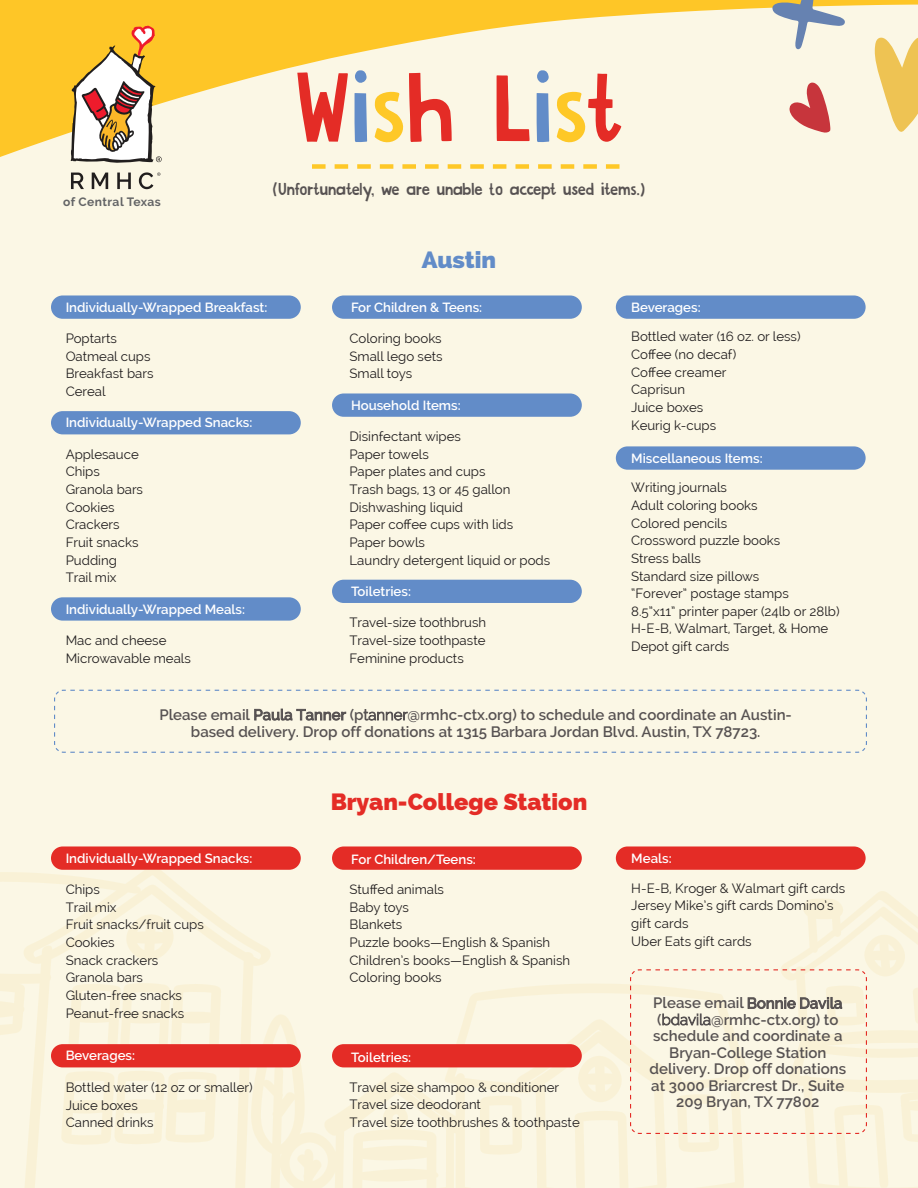
<style>
.page{position:relative;width:918px;height:1188px;background:#fbf7e5}
.page>*{position:absolute;margin:0;border:0;box-sizing:border-box;transform-origin:0 0}
.t1{font:94.5px "Aniara";color:#e42c26}
.t2{font:800 23.55px "Raleway";color:#e42c26}
.t3{font:800 23.55px "Raleway";color:#628cc8}
.t4{font:16.5px "Aniara";letter-spacing:-.01em;color:#575252}
.t5{font:600 15px/16.5px "Raleway";color:#575252;text-align:center}
.t6{font:13.2px/17.7px "Raleway";color:#201d1e}
.t7{font:600 13.2px "Raleway";color:#fff}
.t8{font:700 12px "Raleway";letter-spacing:.03em;color:#636466}
.s1{color:#628cc8}
.s2{color:#fec827}
.s3{font-weight:500}
.s4{font-weight:300}
</style>
<div class="page">
<svg style="left:271px;top:984px;width:358px;height:204px"></svg>
<svg style="left:480px;top:1096px;width:42px;height:59px"></svg>
<svg style="left:0;top:868px;width:271px;height:320px"></svg>
<svg style="left:125px;top:912px;width:49px;height:49px"></svg>
<svg style="left:68px;top:983px;width:153px;height:61px"></svg>
<svg style="left:61px;top:1071px;width:156px;height:74px"></svg>
<svg style="left:0;top:0;width:918px;height:157px"></svg>
<svg style="left:71px;top:173px;width:13px;height:16px"></svg>
<svg style="left:92px;top:173px;width:16px;height:16px"></svg>
<svg style="left:117px;top:173px;width:14px;height:16px"></svg>
<svg style="left:139px;top:172px;width:21px;height:17px"></svg>
<svg style="left:70px;top:26px;width:92px;height:137px"></svg>
<div style="left:332px;top:1044px;width:250px;height:23px;background:#e42c26;border-radius:12px"></div>
<svg style="left:54px;top:689px;width:813px;height:64px"></svg>
<div style="left:616px;top:295px;width:250px;height:24px;background:#628cc8;border-radius:12px"></div>
<div style="left:616px;top:446px;width:250px;height:24px;background:#628cc8;border-radius:12px"></div>
<div style="left:51px;top:295px;width:250px;height:24px;background:#628cc8;border-radius:12px"></div>
<div style="left:51px;top:411px;width:250px;height:23px;background:#628cc8;border-radius:12px"></div>
<div style="left:51px;top:597px;width:250px;height:24px;background:#628cc8;border-radius:12px"></div>
<div style="left:332px;top:295px;width:250px;height:24px;background:#628cc8;border-radius:12px"></div>
<div style="left:332px;top:393px;width:250px;height:24px;background:#628cc8;border-radius:12px"></div>
<div style="left:332px;top:580px;width:250px;height:23px;background:#628cc8;border-radius:12px"></div>
<div style="left:51px;top:846px;width:250px;height:24px;background:#e42c26;border-radius:12px"></div>
<div style="left:51px;top:1044px;width:250px;height:23px;background:#e42c26;border-radius:12px"></div>
<div style="left:332px;top:846px;width:250px;height:24px;background:#e42c26;border-radius:12px"></div>
<div style="left:616px;top:846px;width:250px;height:24px;background:#e42c26;border-radius:12px"></div>
<svg style="left:629px;top:891px;width:289px;height:297px"></svg>
<svg style="left:875px;top:34px;width:43px;height:99px"></svg>
<svg style="left:772px;top:0;width:73px;height:49px"></svg>
<svg style="left:789px;top:82px;width:41px;height:51px"></svg>
<svg style="left:312px;top:164px;width:308px;height:5px"></svg>
<p class="t8" style="left:63px;top:195px;width:99px">of Central Texas</p>
<p class="t1" style="left:295px;top:48px;width:330px">W<span class="s1">i</span><span class="s2">s</span>h L<span class="s1">i</span><span class="s2">s</span>t</p>
<p class="t4" style="left:273px;top:179px;width:374px">(Unfortunately, we are unable to accept used items.)</p>
<p class="t3" style="left:422px;top:247px;width:76px">Austin</p>
<p class="t7" style="left:66px;top:300px;width:203px">Individually-Wrapped Breakfast:</p>
<p class="t6" style="left:66px;top:330px;width:53px">Poptarts</p>
<p class="t6" style="left:66px;top:347px;width:86px">Oatmeal cups</p>
<p class="t6" style="left:66px;top:365px;width:89px">Breakfast bars</p>
<p class="t6" style="left:66px;top:383px;width:42px">Cereal</p>
<p class="t7" style="left:66px;top:415px;width:188px">Individually-Wrapped Snacks:</p>
<p class="t6" style="left:66px;top:445px;width:75px">Applesauce</p>
<p class="t6" style="left:66px;top:463px;width:36px">Chips</p>
<p class="t6" style="left:66px;top:481px;width:79px">Granola bars</p>
<p class="t6" style="left:66px;top:498px;width:50px">Cookies</p>
<p class="t6" style="left:66px;top:516px;width:55px">Crackers</p>
<p class="t6" style="left:66px;top:534px;width:74px">Fruit snacks</p>
<p class="t6" style="left:66px;top:551px;width:53px">Pudding</p>
<p class="t6" style="left:66px;top:569px;width:52px">Trail mix</p>
<p class="t7" style="left:66px;top:601px;width:181px">Individually-Wrapped Meals:</p>
<p class="t6" style="left:66px;top:632px;width:102px">Mac and cheese</p>
<p class="t6" style="left:66px;top:649px;width:127px">Microwavable meals</p>
<p class="t7" style="left:351px;top:300px;width:133px">For Children &amp; Teens:</p>
<p class="t6" style="left:350px;top:330px;width:94px">Coloring books</p>
<p class="t6" style="left:350px;top:347px;width:95px">Small lego sets</p>
<p class="t6" style="left:350px;top:365px;width:64px">Small toys</p>
<p class="t7" style="left:351px;top:398px;width:111px">Household Items:</p>
<p class="t6" style="left:350px;top:428px;width:113px">Disinfectant wipes</p>
<p class="t6" style="left:350px;top:445px;width:81px">Paper towels</p>
<p class="t6" style="left:350px;top:463px;width:138px">Paper plates and cups</p>
<p class="t6" style="left:350px;top:481px;width:162px">Trash bags, 13 or 45 gallon</p>
<p class="t6" style="left:350px;top:498px;width:115px">Dishwashing liquid</p>
<p class="t6" style="left:350px;top:516px;width:165px">Paper coffee cups with lids</p>
<p class="t6" style="left:350px;top:533px;width:77px">Paper bowls</p>
<p class="t6" style="left:350px;top:551px;width:202px">Laundry detergent liquid or pods</p>
<p class="t7" style="left:351px;top:584px;width:61px">Toiletries:</p>
<p class="t6" style="left:350px;top:614px;width:138px">Travel-size toothbrush</p>
<p class="t6" style="left:350px;top:632px;width:137px">Travel-size toothpaste</p>
<p class="t6" style="left:350px;top:649px;width:116px">Feminine products</p>
<p class="t7" style="left:631px;top:300px;width:71px">Beverages:</p>
<p class="t6" style="left:631px;top:328px;width:171px">Bottled water (16 oz. or less)<br>Coffee (no decaf)<br>Coffee creamer<br>Caprisun<br>Juice boxes<br>Keurig k-cups</p>
<p class="t7" style="left:631px;top:451px;width:133px">Miscellaneous Items:</p>
<p class="t6" style="left:631px;top:479px;width:210px">Writing journals<br>Adult coloring books<br>Colored pencils<br>Crossword puzzle books<br>Stress balls<br>Standard size pillows<br>“Forever” postage stamps<br>8.5”x11” printer paper (24lb or 28lb)<br>H-E-B, Walmart, Target, &amp; Home<br>Depot gift cards</p>
<p class="t5" style="left:159px;top:707px;width:634px">Please email <span class="s3">Paula Tanner</span> (p<span class="s4">tanner</span>@rmhc-ctx.org) to schedule and coordinate an Austin&shy;based delivery. Drop off donations at 1315 Barbara Jordan Blvd. Austin, TX 78723.</p>
<p class="t7" style="left:66px;top:850px;width:188px">Individually-Wrapped Snacks:</p>
<p class="t6" style="left:66px;top:881px;width:36px">Chips</p>
<p class="t6" style="left:66px;top:898px;width:52px">Trail mix</p>
<p class="t6" style="left:66px;top:916px;width:140px">Fruit snacks/fruit cups</p>
<p class="t6" style="left:66px;top:934px;width:50px">Cookies</p>
<p class="t6" style="left:66px;top:951px;width:94px">Snack crackers</p>
<p class="t6" style="left:66px;top:969px;width:79px">Granola bars</p>
<p class="t6" style="left:66px;top:986px;width:118px">Gluten-free snacks</p>
<p class="t6" style="left:66px;top:1004px;width:120px">Peanut-free snacks</p>
<p class="t7" style="left:66px;top:1048px;width:71px">Beverages:</p>
<p class="t6" style="left:66px;top:1078px;width:189px">Bottled water (12 oz or smaller)</p>
<p class="t6" style="left:66px;top:1096px;width:74px">Juice boxes</p>
<p class="t6" style="left:66px;top:1114px;width:89px">Canned drinks</p>
<p class="t2" style="left:331px;top:788px;width:258px">Bryan-College Station</p>
<p class="t7" style="left:351px;top:852px;width:126px">For Children/Teens:</p>
<p class="t6" style="left:350px;top:881px;width:96px">Stuffed animals</p>
<p class="t6" style="left:350px;top:898px;width:61px">Baby toys</p>
<p class="t6" style="left:350px;top:916px;width:54px">Blankets</p>
<p class="t6" style="left:350px;top:934px;width:202px">Puzzle books—English &amp; Spanish</p>
<p class="t6" style="left:350px;top:951px;width:222px">Children’s books—English &amp; Spanish</p>
<p class="t6" style="left:350px;top:969px;width:94px">Coloring books</p>
<p class="t7" style="left:351px;top:1050px;width:61px">Toiletries:</p>
<p class="t6" style="left:350px;top:1078px;width:211px">Travel size shampoo &amp; conditioner</p>
<p class="t6" style="left:350px;top:1096px;width:133px">Travel size deodorant</p>
<p class="t6" style="left:350px;top:1114px;width:232px">Travel size toothbrushes &amp; toothpaste</p>
<p class="t7" style="left:631px;top:850px;width:42px">Meals:</p>
<p class="t6" style="left:631px;top:879px;width:216px">H-E-B, Kroger &amp; Walmart gift cards<br>Jersey Mike’s gift cards Domino’s gift cards<br>Uber Eats gift cards</p>
<p class="t5" style="left:650px;top:995px;width:198px">Please email <span class="s3">Bonnie Davila </span>(<span class="s4">bdavila</span>@rmhc-ctx.org) to schedule and coordinate a<br>Bryan-College Station delivery. Drop off donations at 3000 Briarcrest Dr., Suite<br>209 Bryan, TX 77802</p>
</div>
